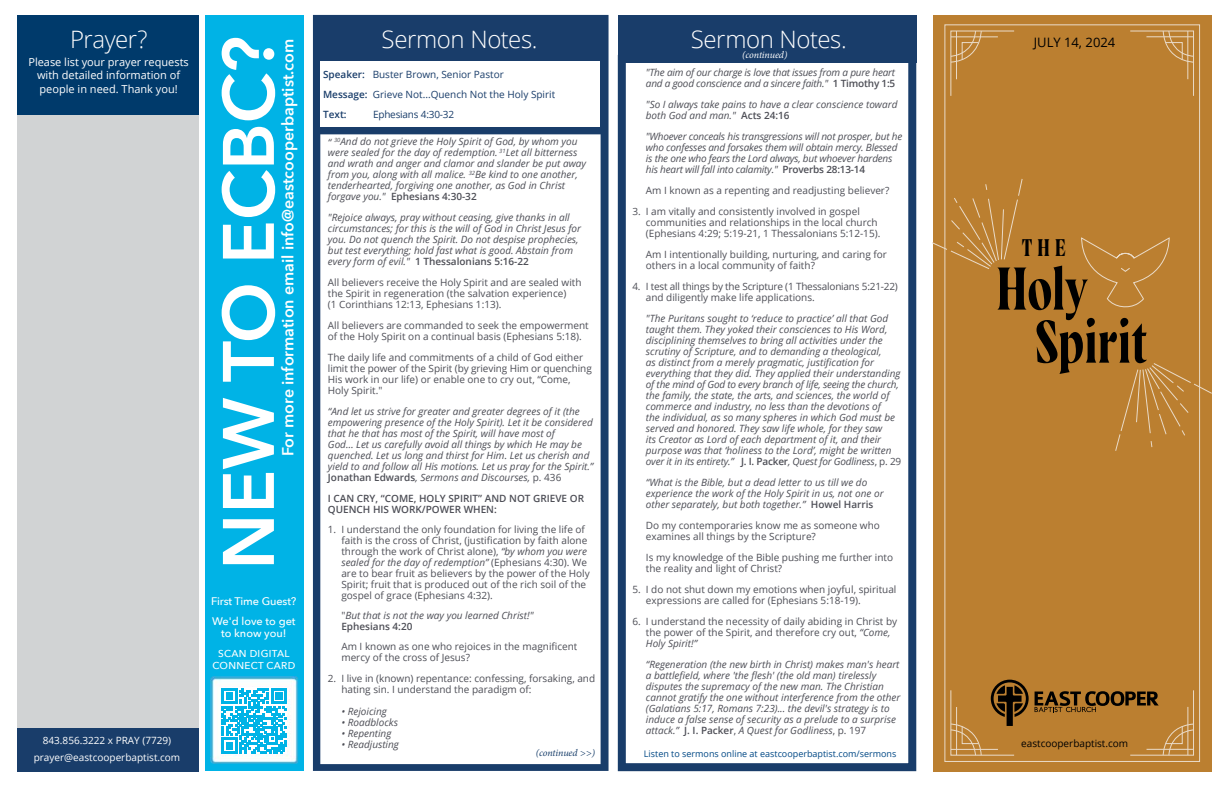
<style>
.page{position:relative;width:1224px;height:792px;background:#fff}
.page>*{position:absolute;margin:0;border:0;box-sizing:border-box;transform-origin:0 0}
.t1{font:600 72px "Avenir Next";color:#fff}
.t2{font:60.1px/53.1px "Wayfinder CF";color:#000}
.t3{font:300 24px "Open Sans";letter-spacing:-.02em;color:#fff}
.t4{font:24px "Wayfinder CF";color:#000}
.t5{font:600 16px "Avenir Next";color:#fff}
.t6{font:13px "Open Sans";color:#000}
.t7{font:11px/13.2px "Open Sans";color:#fff;text-align:center}
.t8{font:500 11px/20px "Avenir Next";letter-spacing:-.005em;color:#fff}
.t9{font:italic 10px/11px "Open Sans";color:#4d4e56}
.t10{font:10px/11px "Open Sans";color:#4d4e56}
.t11{font:italic 10px/11px "Open Sans";letter-spacing:-.02em;color:#4d4e56}
.t12{font:10px/11px "Open Sans";letter-spacing:-.02em;color:#4d4e56}
.t13{font:10px/20px "Open Sans";color:#193d6a}
.t14{font:600 10px/11px "Open Sans";color:#4d4e56}
.t15{font:10px "Open Sans";color:#fff}
.t16{font:500 10px/12px "Avenir Next";letter-spacing:.03em;color:#fff;text-align:center}
.t17{font:10px "Open Sans";color:#000}
.t18{font:10px "Open Sans";letter-spacing:-.02em;color:#193d6a}
.t19{font:italic 10px "Minion Pro";letter-spacing:-.01em;color:#183e6a}
.t20{font:italic 10px "Minion Pro";letter-spacing:-.01em;color:#fff}
.t21{font:9px "Open Sans";color:#004885}
.s1{font-weight:600}
.s2{font-weight:600;font-style:normal}
.s3{font-style:normal}
.s4{font-style:italic}
</style>
<div class="page">
<div style="left:205px;top:15px;width:98px;height:756px;background:#00b3e6"></div>
<img style="left:210px;top:676px;width:88px;height:88px">
<svg style="left:221px;top:688px;width:66px;height:66px"></svg>
<div style="left:17px;top:45px;width:182px;height:725px;background:#d1d3d4"></div>
<div style="left:17px;top:15px;width:182px;height:100px;background:#003a6b"></div>
<div style="left:17px;top:728px;width:182px;height:43px;background:#193d6a"></div>
<div style="left:618px;top:55px;width:298px;height:716px;border:8px solid #193d6a"></div>
<div style="left:618px;top:15px;width:299px;height:47px;background:#193d6a"></div>
<svg style="left:313px;top:15px;width:296px;height:756px"></svg>
<div style="left:320px;top:61px;width:280px;height:66px;background:#fff"></div>
<div style="left:933px;top:15px;width:279px;height:756px;background:#bb7f30"></div>
<svg style="left:933px;top:179px;width:90px;height:90px"></svg>
<svg style="left:1115px;top:362px;width:97px;height:90px"></svg>
<div style="left:944px;top:24px;width:256px;height:738px;border:1px solid #eadbc8"></div>
<svg style="left:950px;top:30px;width:64px;height:66px"></svg>
<svg style="left:1130px;top:30px;width:64px;height:66px"></svg>
<svg style="left:1081px;top:237px;width:89px;height:71px"></svg>
<svg style="left:950px;top:680px;width:79px;height:76px"></svg>
<svg style="left:1035px;top:690px;width:159px;height:66px"></svg>
<h3 class="t3" style="left:70px;top:23px;width:79px">Prayer?</h3>
<p class="t7" style="left:28px;top:55px;width:162px">Please list your prayer requests with detailed information of people in need. Thank you!</p>
<h1 class="t1" style="left:187px;top:570px;width:535px;rotate:-90deg">NEW TO ECBC?</h1>
<h3 class="t5" style="left:274px;top:456px;width:419px;rotate:-90deg">For more information email info@eastcooperbaptist.com</h3>
<p class="t8" style="left:211px;top:591px;width:87px">First Time Guest?<br>We'd love to get</p>
<p class="t8" style="left:221px;top:623px;width:67px">to know you!</p>
<p class="t16" style="left:212px;top:647px;width:84px">SCAN DIGITAL<br>CONNECT CARD</p>
<p class="t15" style="left:43px;top:734px;width:130px">843.856.3222 x PRAY (7729)</p>
<p class="t15" style="left:34px;top:751px;width:148px">prayer@eastcooperbaptist.com</p>
<h3 class="t3" style="left:382px;top:23px;width:158px">Sermon Notes.</h3>
<p class="t13" style="left:323px;top:64px;width:234px"><span class="s1">Speaker:</span> Buster Brown, Senior Pastor<br><span class="s1">Message:</span> Grieve Not...Quench Not the Holy Spirit<br><span class="s1">Text:</span></p>
<p class="t18" style="left:373px;top:107px;width:83px">Ephesians 4:30-32</p>
<p class="t9" style="left:328px;top:136px;width:260px">“ <sup>30</sup>And do not grieve the Holy Spirit of God, by whom you were sealed for the day of redemption. <sup>31</sup>Let all bitterness and wrath and anger and clamor and slander be put away from you, along with all malice. <sup>32</sup>Be kind to one another, tenderhearted, forgiving one another, as God in Christ forgave you." <span class="s2">Ephesians 4:30-32</span></p>
<p class="t9" style="left:328px;top:212px;width:255px">"Rejoice always, pray without ceasing, give thanks in all circumstances; for this is the will of God in Christ Jesus for you. Do not quench the Spirit. Do not despise prophecies, but test everything; hold fast what is good. Abstain from every form of evil." <span class="s2">1 Thessalonians 5:16-22</span></p>
<p class="t10" style="left:328px;top:277px;width:255px">All believers receive the Holy Spirit and are sealed with the Spirit in regeneration (the salvation experience)<br>(1 Corinthians 12:13, Ephesians 1:13).</p>
<p class="t10" style="left:328px;top:320px;width:262px">All believers are commanded to seek the empowerment of the Holy Spirit on a continual basis (Ephesians 5:18).</p>
<p class="t10" style="left:328px;top:352px;width:265px">The daily life and commitments of a child of God either limit the power of the Spirit (by grieving Him or quenching His work in our life) or enable one to cry out, “Come, Holy Spirit."</p>
<p class="t9" style="left:328px;top:406px;width:267px">“And let us strive for greater and greater degrees of it (the empowering presence of the Holy Spirit). Let it be considered that he that has most of the Spirit, will have most of<br>God… Let us carefully avoid all things by which He may be quenched. Let us long and thirst for Him. Let us cherish and yield to and follow all His motions. Let us pray for the Spirit.” <span class="s2">Jonathan Edwards</span>, Sermons and Discourses, <span class="s3">p. 436</span></p>
<p class="t14" style="left:328px;top:493px;width:258px">I CAN CRY, “COME, HOLY SPIRIT” AND NOT GRIEVE OR<br>QUENCH HIS WORK/POWER WHEN:</p>
<p class="t10" style="left:341px;top:524px;width:250px;text-indent:-14px">1. I understand the only foundation for living the life of faith is the cross of Christ, (justification by faith alone through the work of Christ alone), <span class="s4">“by whom you were sealed for the day of redemption”</span> (Ephesians 4:30). We are to bear fruit as believers by the power of the Holy Spirit; fruit that is produced out of the rich soil of the gospel of grace (Ephesians 4:32).</p>
<p class="t9" style="left:341px;top:610px;width:194px"><span class="s3">"</span>But that is not the way you learned Christ!"<br><span class="s2">Ephesians 4:20</span></p>
<p class="t10" style="left:341px;top:641px;width:238px">Am I known as one who rejoices in the magnificent mercy of the cross of Jesus?</p>
<p class="t10" style="left:341px;top:673px;width:255px;text-indent:-14px">2. I live in (known) repentance: confessing, forsaking, and hating sin. I understand the paradigm of:</p>
<p class="t9" style="left:341px;top:706px;width:47px">• Rejoicing</p>
<p class="t9" style="left:341px;top:717px;width:58px">• Roadblocks</p>
<p class="t9" style="left:341px;top:728px;width:52px">• Repenting</p>
<p class="t9" style="left:341px;top:739px;width:59px">• Readjusting</p>
<p class="t19" style="left:536px;top:746px;width:61px">(continued &gt;&gt;)</p>
<h3 class="t3" style="left:691px;top:23px;width:158px">Sermon Notes.</h3>
<p class="t20" style="left:742px;top:48px;width:47px">(continued)</p>
<p class="t11" style="left:646px;top:67px;width:251px">"The aim of our charge is love that issues from a pure heart and a good conscience and a sincere faith." <span class="s2">1 Timothy 1:5</span></p>
<p class="t9" style="left:646px;top:99px;width:253px">"So I always take pains to have a clear conscience toward both God and man." <span class="s2">Acts 24:16</span></p>
<p class="t11" style="left:646px;top:131px;width:258px">"Whoever conceals his transgressions will not prosper, but he who confesses and forsakes them will obtain mercy. Blessed is the one who fears the Lord always, but whoever hardens his heart will fall into calamity." <span class="s2">Proverbs 28:13-14</span></p>
<p class="t10" style="left:646px;top:185px;width:245px">Am I known as a repenting and readjusting believer?</p>
<p class="t10" style="left:646px;top:206px;width:236px;text-indent:-14px">3. I am vitally and consistently involved in gospel communities and relationships in the local church (Ephesians 4:29; 5:19-21, 1 Thessalonians 5:12-15).</p>
<p class="t10" style="left:646px;top:249px;width:243px">Am I intentionally building, nurturing, and caring for others in a local community of faith?</p>
<p class="t12" style="left:646px;top:281px;width:254px;text-indent:-14px">4. I test all things by the Scripture (1 Thessalonians 5:21-22) and diligently make life applications.</p>
<p class="t9" style="left:646px;top:313px;width:257px">"The Puritans sought to ‘reduce to practice’ all that God taught them. They yoked their consciences to His Word, disciplining themselves to bring all activities under the scrutiny of Scripture, and to demanding a theological,<br>as distinct from a merely pragmatic, justification for everything that they did. They applied their understanding of the mind of God to every branch of life, seeing the church, the family, the state, the arts, and sciences, the world of commerce and industry, no less than the devotions of<br>the individual, as so many spheres in which God must be served and honored. They saw life whole, for they saw<br>its Creator as Lord of each department of it, and their purpose was that ‘holiness to the Lord’, might be written over it in its entirety.” <span class="s2">J. I. Packer</span>, Quest for Godliness<span class="s3">, p. 29</span></p>
<p class="t9" style="left:646px;top:477px;width:239px">“What is the Bible, but a dead letter to us till we do experience the work of the Holy Spirit in us, not one or other separately, but both together.” <span class="s2">Howel Harris</span></p>
<p class="t10" style="left:646px;top:520px;width:235px">Do my contemporaries know me as someone who examines all things by the Scripture?</p>
<p class="t10" style="left:646px;top:552px;width:249px">Is my knowledge of the Bible pushing me further into the reality and light of Christ?</p>
<p class="t10" style="left:646px;top:584px;width:252px;text-indent:-14px">5. I do not shut down my emotions when joyful, spiritual expressions are called for (Ephesians 5:18-19).</p>
<p class="t10" style="left:646px;top:616px;width:253px;text-indent:-14px">6. I understand the necessity of daily abiding in Christ by the power of the Spirit, and therefore cry out, <span class="s4">“Come,<br>Holy Spirit!”</span></p>
<p class="t9" style="left:646px;top:659px;width:256px">“Regeneration (the new birth in Christ) makes man's heart a battlefield, where 'the flesh' (the old man) tirelessly disputes the supremacy of the new man. The Christian cannot gratify the one without interference from the other (Galatians 5:17, Romans 7:23)... the devil's strategy is to induce a false sense of security as a prelude to a surprise attack.” <span class="s2">J. I. Packer</span><span class="s3">,</span> A Quest for Godliness<span class="s3">, p. 197</span></p>
<p class="t21" style="left:644px;top:747px;width:254px">Listen to sermons online at eastcooperbaptist.com/sermons</p>
<h3 class="t6" style="left:1034px;top:33px;width:83px">JULY 14, 2024</h3>
<h3 class="t4" style="left:1022px;top:233px;width:46px">THE</h3>
<h2 class="t2" style="left:1035px;top:264px;width:114px;text-indent:-39px">Holy<br>Spirit</h2>
<p class="t17" style="left:1021px;top:737px;width:109px">eastcooperbaptist.com</p>
</div>
